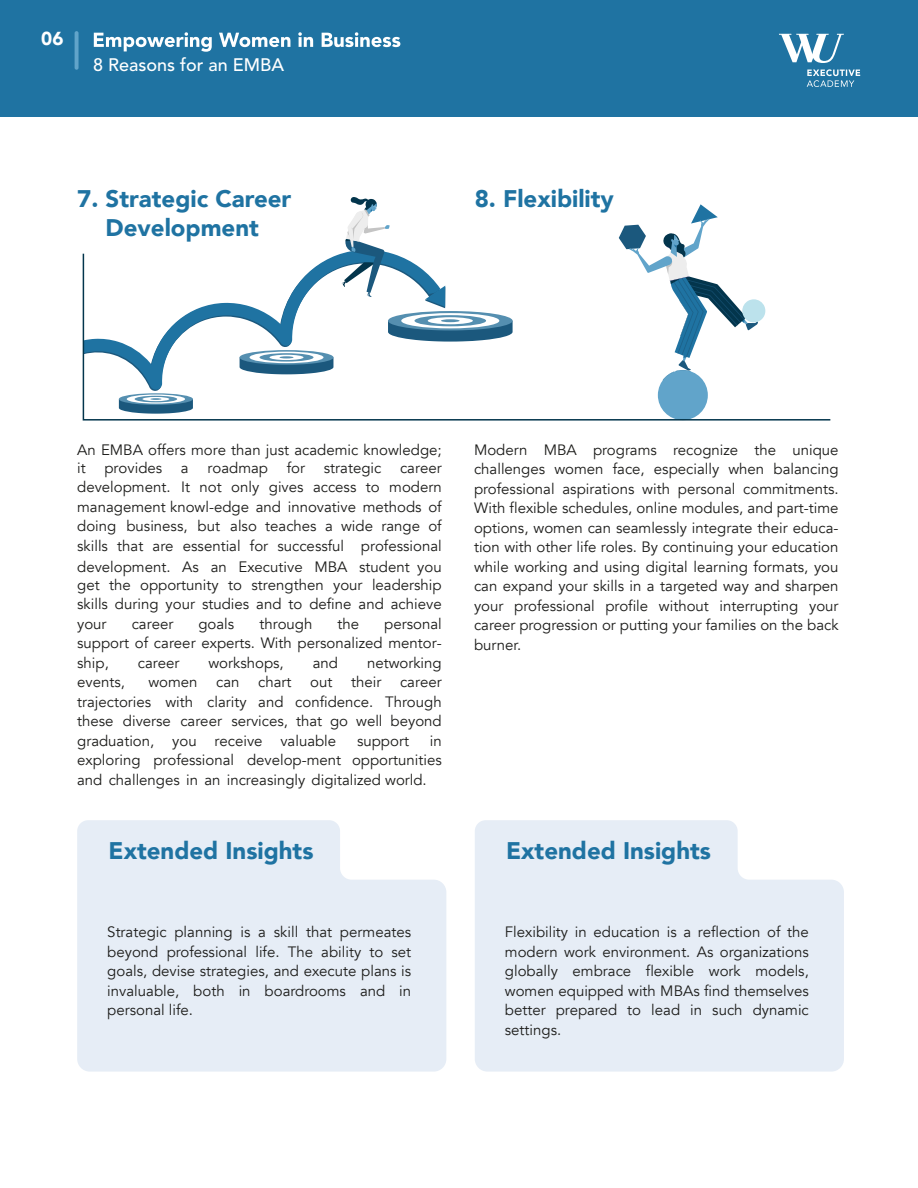
<style>
.page{position:relative;width:918px;height:1188px;background:#fff}
.page>*{position:absolute;margin:0;border:0;box-sizing:border-box;transform-origin:0 0}
.t1{font:900 24px/28.8px "Avenir";color:#1f73a2;text-align:center}
.t2{font:900 18.75px "Avenir";color:#fff}
.t3{font:500 18px "Avenir LT Std";color:#fff}
.t4{font:15px/19.5px "Avenir";color:#1d1d1b;text-align:justify}
</style>
<div class="page">
<div style="left:0;top:0;width:918px;height:116px;background:#1f73a2"></div>
<svg style="left:779px;top:34px;width:81px;height:53px"></svg>
<svg style="left:219px;top:33px;width:71px;height:14px"></svg>
<svg style="left:298px;top:32px;width:15px;height:15px"></svg>
<svg style="left:322px;top:32px;width:78px;height:15px"></svg>
<svg style="left:93px;top:32px;width:119px;height:20px"></svg>
<svg style="left:75px;top:31px;width:4px;height:39px"></svg>
<svg style="left:77px;top:820px;width:369px;height:252px;fill:#e6edf6"></svg>
<svg style="left:475px;top:820px;width:369px;height:252px;fill:#e6edf6"></svg>
<svg style="left:345px;top:197px;width:45px;height:55px"></svg>
<svg style="left:619px;top:204px;width:99px;height:48px"></svg>
<svg style="left:82px;top:252px;width:749px;height:169px"></svg>
<p class="t2" style="left:41px;top:23px;width:24px">06</p>
<p class="t3" style="left:93px;top:55px;width:193px">8 Reasons for an EMBA</p>
<h1 class="t1" style="left:77px;top:184px;width:216px">7. Strategic Career<br>Development</h1>
<h1 class="t1" style="left:475px;top:184px;width:141px">8. Flexibility</h1>
<p class="t4" style="left:77px;top:440px;width:366px">An EMBA offers more than just academic knowledge; it provides a roadmap for strategic career development. It not only gives access to modern management knowl-edge and innovative methods of doing business, but also teaches a wide range of skills that are essential for successful professional development. As an Executive MBA student you</p>
<p class="t4" style="left:77px;top:575px;width:366px">get the opportunity to strengthen your leadership skills during your studies and to define and achieve your</p>
<p class="t4" style="left:77px;top:614px;width:366px;text-indent:307px">personal support of career experts. With personalized mentor&shy;ship,</p>
<p class="t4" style="left:132px;top:614px;width:43px">career</p>
<p class="t4" style="left:198px;top:614px;width:37px">goals</p>
<p class="t4" style="left:259px;top:614px;width:55px">through</p>
<p class="t4" style="left:337px;top:614px;width:23px">the</p>
<p class="t4" style="left:138px;top:653px;width:43px">career</p>
<p class="t4" style="left:208px;top:653px;width:77px">workshops,</p>
<p class="t4" style="left:313px;top:653px;width:27px">and</p>
<p class="t4" style="left:367px;top:653px;width:76px">networking</p>
<p class="t4" style="left:77px;top:673px;width:366px;text-indent:71px">women can chart out their career trajectories with clarity and confidence. Through these diverse career services, that go well beyond graduation, you receive valuable</p>
<p class="t4" style="left:77px;top:673px;width:49px">events,</p>
<p class="t4" style="left:77px;top:731px;width:366px;text-indent:353px">in exploring professional develop-ment opportunities and challenges in an increasingly digitalized world.</p>
<p class="t4" style="left:357px;top:731px;width:53px">support</p>
<h1 class="t1" style="left:109px;top:836px;width:206px">Extended Insights</h1>
<p class="t4" style="left:107px;top:922px;width:305px">Strategic planning is a skill that permeates beyond professional life. The ability to set goals, devise strategies, and execute plans is invaluable, both in boardrooms and in personal life.</p>
<p class="t4" style="left:474px;top:440px;width:366px">Modern MBA programs recognize the unique challenges women face, especially when balancing professional aspirations with personal commitments.<br>With flexible schedules, online modules, and part-time options, women can seamlessly integrate their educa&shy;tion with other life roles. By continuing your education while working and using digital learning formats, you can expand your skills in a targeted way and sharpen your professional profile without interrupting your career progression or putting your families on the back burner.</p>
<h1 class="t1" style="left:506px;top:836px;width:206px">Extended Insights</h1>
<p class="t4" style="left:505px;top:922px;width:305px">Flexibility in education is a reflection of the modern work environment. As organizations globally embrace flexible work models, women equipped with MBAs find themselves better prepared to lead in such dynamic settings.</p>
</div>
